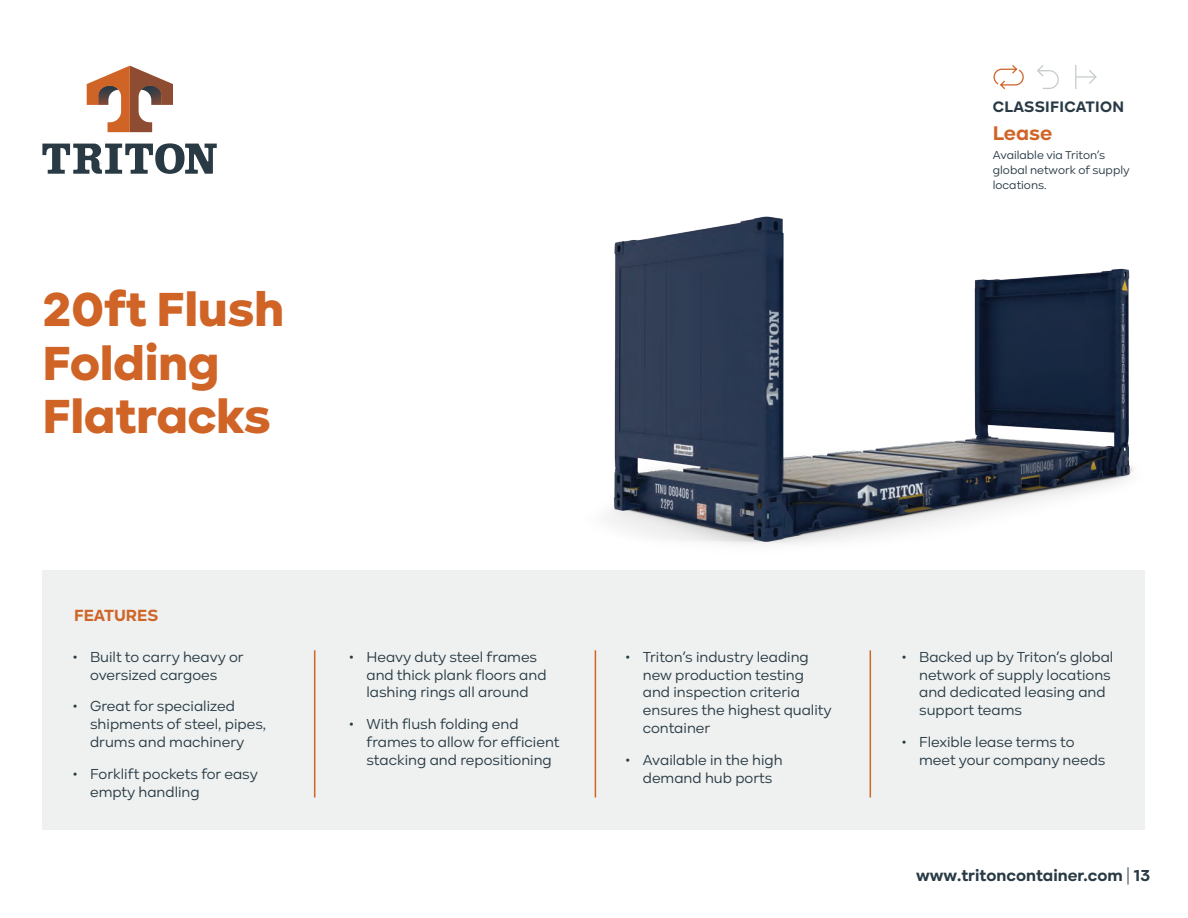
<style>
.page{position:relative;width:1188px;height:918px;background:#fff}
.page>*{position:absolute;margin:0;border:0;box-sizing:border-box;transform-origin:0 0}
.Main_Heading{font:900 49.5px/53.4px "Kinetika";letter-spacing:-.01em;color:#d06427}
.t1{font:700 20.55px "Kinetika";color:#d06427}
.Unit_code{font:700 16.8px "Kinetika";color:#d06427}
.t2{font:700 16.5px "Kinetika";color:#293a45}
.t3{font:700 15.75px "Kinetika";letter-spacing:.02em;color:#293a45}
.t4{font:15px/18px "Kinetika";color:#293a45}
.t5{font:12px/15px "Kinetika";color:#293a45}
.s1{font-weight:400}
</style>
<div class="page">
<div style="left:43px;top:570px;width:1102px;height:260px;background:#eef1f0"></div>
<img style="left:608px;top:216px;width:526px;height:328px">
<hr style="left:314px;top:650px;width:1px;height:147px;background:#d06427">
<hr style="left:595px;top:650px;width:1px;height:147px;background:#d06427">
<hr style="left:870px;top:650px;width:1px;height:147px;background:#d06427">
<svg style="left:42px;top:143px;width:175px;height:31px"></svg>
<svg style="left:87px;top:66px;width:86px;height:66px"></svg>
<svg style="left:1075px;top:65px;width:22px;height:24px"></svg>
<svg style="left:1037px;top:65px;width:22px;height:24px"></svg>
<svg style="left:993px;top:65px;width:31px;height:25px"></svg>
<p class="Main_Heading" style="left:43px;top:282px;width:243px">20ft Flush<br>Folding<br>Flatracks</p>
<p class="Unit_code" style="left:74px;top:605px;width:86px">FEATURES</p>
<p class="t4" style="left:72px;top:648px;width:173px;text-align:center">• Built to carry heavy or oversized cargoes</p>
<p class="t4" style="left:90px;top:697px;width:178px;text-indent:-18px">• Great for specialized shipments of steel, pipes, drums and machinery</p>
<p class="t4" style="left:90px;top:765px;width:169px;text-indent:-18px">• Forklift pockets for easy empty handling</p>
<p class="t4" style="left:366px;top:647px;width:182px;text-indent:-18px">• Heavy duty steel frames and thick plank floors and lashing rings all around</p>
<p class="t4" style="left:366px;top:715px;width:195px;text-indent:-18px">• With flush folding end frames to allow for efficient stacking and repositioning</p>
<p class="t4" style="left:643px;top:647px;width:190px;text-indent:-18px">• Triton’s industry leading new production testing and inspection criteria ensures the highest quality container</p>
<p class="t4" style="left:625px;top:751px;width:159px;text-align:center">• Available in the high demand hub ports</p>
<p class="t3" style="left:993px;top:98px;width:133px">CLASSIFICATION</p>
<p class="t1" style="left:993px;top:120px;width:61px">Lease</p>
<p class="t5" style="left:993px;top:147px;width:138px">Available via Triton’s global network of supply locations.</p>
<p class="t4" style="left:919px;top:648px;width:196px;text-indent:-18px">• Backed up by Triton’s global network of supply locations and dedicated leasing and support teams</p>
<p class="t4" style="left:919px;top:733px;width:188px;text-indent:-18px">• Flexible lease terms to meet your company needs</p>
<p class="t2" style="left:916px;top:865px;width:236px">www.tritoncontainer.com <span class="s1">|</span> 13</p>
</div>
